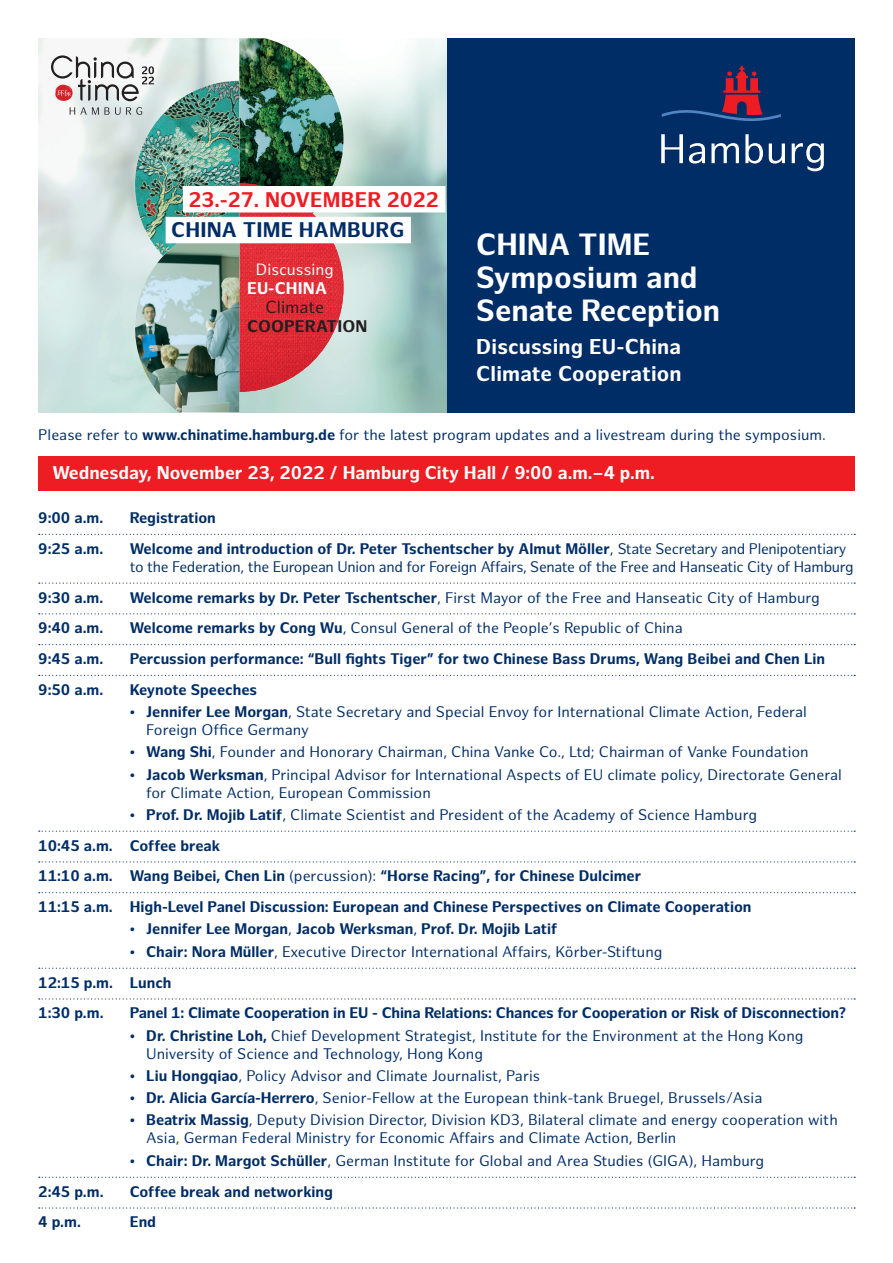
<style>
.page{position:relative;width:893px;height:1263px;background:#fff}
.page>*{position:absolute;margin:0;border:0;box-sizing:border-box;transform-origin:0 0}
.t1{font:700 30px/33px "Hamburg Sans";color:#fff}
.t2{font:700 21px/27px "Hamburg Sans";letter-spacing:.01em;color:#fff}
.t3{font:700 20.7px "Hamburg Sans";letter-spacing:.005em;color:#ee1d23}
.t4{font:700 20.7px "Hamburg Sans";letter-spacing:.01em;color:#002d66}
.t5{font:700 18px "Hamburg Sans";color:#fff}
.t6{font:16.95px "Hamburg Sans";color:#231f20}
.t7{font:700 16.5px "Hamburg Sans";letter-spacing:.01em;color:#231f20}
.t8{font:700 16.5px "Hamburg Sans";letter-spacing:.01em;color:#fff}
.t9{font:15.9px "Hamburg Sans";color:#fff}
.t10{font:15px/18px "Hamburg Sans";color:#002d66}
.t11{font:700 15px/30.8px "Hamburg Sans";color:#002d66}
.t12{font:15px/18px "Hamburg Sans";letter-spacing:-.02em;color:#002d66}
.s1{font-weight:700}
.s2{font-family:"Bembo"}
.s3{font-family:"Bembo";font-weight:400}
.s4{font-weight:400}
</style>
<div class="page">
<div style="left:446px;top:38px;width:409px;height:374px;background:#002d66"></div>
<svg style="left:662px;top:66px;width:119px;height:55px"></svg>
<svg style="left:661px;top:134px;width:22px;height:29px"></svg>
<svg style="left:689px;top:143px;width:16px;height:21px"></svg>
<svg style="left:711px;top:143px;width:28px;height:20px"></svg>
<svg style="left:745px;top:134px;width:18px;height:30px"></svg>
<svg style="left:769px;top:144px;width:16px;height:20px"></svg>
<svg style="left:792px;top:143px;width:32px;height:28px"></svg>
<img style="left:38px;top:38px;width:408px;height:374px">
<div style="left:183px;top:186px;width:262px;height:26px;background:#fff"></div>
<div style="left:166px;top:217px;width:245px;height:26px;background:#fff"></div>
<img style="left:51px;top:38px;width:292px;height:374px">
<div style="left:38px;top:456px;width:817px;height:34px;background:#ee1d23"></div>
<svg style="left:39px;top:534px;width:816px;height:1px"></svg>
<svg style="left:39px;top:582px;width:816px;height:2px"></svg>
<svg style="left:39px;top:613px;width:816px;height:1px"></svg>
<svg style="left:39px;top:644px;width:816px;height:1px"></svg>
<svg style="left:39px;top:675px;width:816px;height:1px"></svg>
<svg style="left:39px;top:831px;width:816px;height:1px"></svg>
<svg style="left:39px;top:861px;width:816px;height:1px"></svg>
<svg style="left:39px;top:892px;width:816px;height:1px"></svg>
<svg style="left:39px;top:968px;width:816px;height:1px"></svg>
<svg style="left:39px;top:998px;width:816px;height:1px"></svg>
<svg style="left:39px;top:1177px;width:816px;height:1px"></svg>
<svg style="left:39px;top:1207px;width:816px;height:1px"></svg>
<h3 class="t3" style="left:189px;top:187px;width:252px">23.-27. NOVEMBER 2022</h3>
<h3 class="t4" style="left:171px;top:218px;width:235px">CHINA TIME HAMBURG</h3>
<p class="t9" style="left:256px;top:260px;width:79px">Discussing</p>
<p class="t8" style="left:247px;top:279px;width:81px">EU-CHINA</p>
<p class="t6" style="left:265px;top:297px;width:60px">Climate</p>
<p class="t7" style="left:247px;top:316px;width:122px">COOPERATION</p>
<h1 class="t1" style="left:476px;top:229px;width:245px">CHINA TIME<br>Symposium and<br>Senate Reception</h1>
<h2 class="t2" style="left:476px;top:334px;width:207px">Discussing EU-China<br>Climate Cooperation</h2>
<p class="t10" style="left:38px;top:426px;width:789px">Please refer to <span class="s1">www.chinatime.hamburg.de</span> for the latest program updates and a livestream during the symposium.</p>
<p class="t5" style="left:52px;top:462px;width:604px">Wednesday, November 23, 2022 / Hamburg City Hall / 9:00 a.m.–4 p.m.</p>
<p class="t11" style="left:38px;top:503px;width:67px">9:00 a.m.</p>
<p class="t11" style="left:130px;top:503px;width:88px">Registration</p>
<p class="t11" style="left:38px;top:534px;width:67px">9:25 a.m.</p>
<p class="t12" style="left:130px;top:540px;width:725px"><span class="s1">Welcome and introduction of Dr. Peter Tschentscher by Almut Möller</span>, State Secretary and Plenipotentiary to the Federation, the European Union and for Foreign Affairs, Senate of the Free and Hanseatic City of Hamburg</p>
<p class="t11" style="left:38px;top:582px;width:67px">9:30 a.m.</p>
<p class="t10" style="left:130px;top:589px;width:692px"><span class="s1">Welcome remarks by Dr. Peter Tschentscher</span>, First Mayor of the Free and Hanseatic City of Hamburg</p>
<p class="t11" style="left:38px;top:613px;width:67px">9:40 a.m.</p>
<p class="t10" style="left:130px;top:620px;width:555px"><span class="s1">Welcome remarks by Cong Wu</span>, Consul General of the People’s Republic of China</p>
<p class="t11" style="left:38px;top:644px;width:67px">9:45 a.m.</p>
<p class="t11" style="left:130px;top:644px;width:697px">Percussion performance: “Bull fights Tiger” for two Chinese Bass Drums, Wang Beibei and Chen Lin</p>
<p class="t11" style="left:38px;top:675px;width:67px">9:50 a.m.</p>
<p class="t11" style="left:130px;top:675px;width:129px">Keynote Speeches</p>
<p class="t10" style="left:146px;top:703px;width:662px;text-indent:-16px"><span class="s2">•</span> <span class="s1">Jennifer Lee Morgan</span>, State Secretary and Special Envoy for International Climate Action, Federal<br>Foreign Office Germany</p>
<p class="t10" style="left:130px;top:744px;width:680px"><span class="s2">•</span> <span class="s1">Wang Shi</span>, Founder and Honorary Chairman, China Vanke Co., Ltd; Chairman of Vanke Foundation</p>
<p class="t10" style="left:146px;top:766px;width:697px;text-indent:-16px"><span class="s2">•</span> <span class="s1">Jacob Werksman</span>, Principal Advisor for International Aspects of EU climate policy, Directorate General for Climate Action, European Commission</p>
<p class="t11" style="left:38px;top:800px;width:720px;text-indent:92px"><span class="s3">•</span> Prof. Dr. Mojib Latif<span class="s4">, Climate Scientist and President of the Academy of Science Hamburg </span>10:45 a.m. Coffee break<br>11:10 a.m. Wang Beibei, Chen Lin <span class="s4">(percussion):</span> “Horse Racing”, for Chinese Dulcimer<br>11:15 a.m. High-Level Panel Discussion: European and Chinese Perspectives on Climate Cooperation</p>
<p class="t11" style="left:130px;top:914px;width:429px"><span class="s3">•</span> Jennifer Lee Morgan<span class="s4">,</span> Jacob Werksman<span class="s4">,</span> Prof. Dr. Mojib Latif</p>
<p class="t10" style="left:38px;top:937px;width:626px;line-height:30.8px;text-indent:92px"><span class="s2">•</span> <span class="s1">Chair: Nora Müller</span>, Executive Director International Affairs, Körber-Stiftung<br><span class="s1">12:15 p.m. Lunch<br>1:30 p.m.</span></p>
<p class="t11" style="left:130px;top:998px;width:718px">Panel 1: Climate Cooperation in EU - China Relations: Chances for Cooperation or Risk of Disconnection?</p>
<p class="t10" style="left:146px;top:1027px;width:659px;text-indent:-16px"><span class="s2">•</span> <span class="s1">Dr. Christine Loh,</span> Chief Development Strategist, Institute for the Environment at the Hong Kong<br>University of Science and Technology, Hong Kong</p>
<p class="t10" style="left:130px;top:1067px;width:412px"><span class="s2">•</span> <span class="s1">Liu Hongqiao</span>, Policy Advisor and Climate Journalist, Paris</p>
<p class="t10" style="left:130px;top:1089px;width:634px"><span class="s2">•</span> <span class="s1">Dr. Alicia García-Herrero</span>, Senior-Fellow at the European think-tank Bruegel, Brussels/Asia</p>
<p class="t10" style="left:146px;top:1112px;width:693px;text-indent:-16px"><span class="s2">•</span> <span class="s1">Beatrix Massig</span>, Deputy Division Director, Division KD3, Bilateral climate and energy cooperation with<br>Asia, German Federal Ministry for Economic Affairs and Climate Action, Berlin</p>
<p class="t10" style="left:130px;top:1152px;width:636px"><span class="s2">•</span> <span class="s1">Chair: Dr. Margot Schüller</span>, German Institute for Global and Area Studies (GIGA), Hamburg</p>
<p class="t11" style="left:38px;top:1176px;width:67px">2:45 p.m.</p>
<p class="t11" style="left:130px;top:1176px;width:205px">Coffee break and networking</p>
<p class="t11" style="left:38px;top:1207px;width:44px">4 p.m.</p>
<p class="t11" style="left:130px;top:1207px;width:28px">End</p>
</div>
